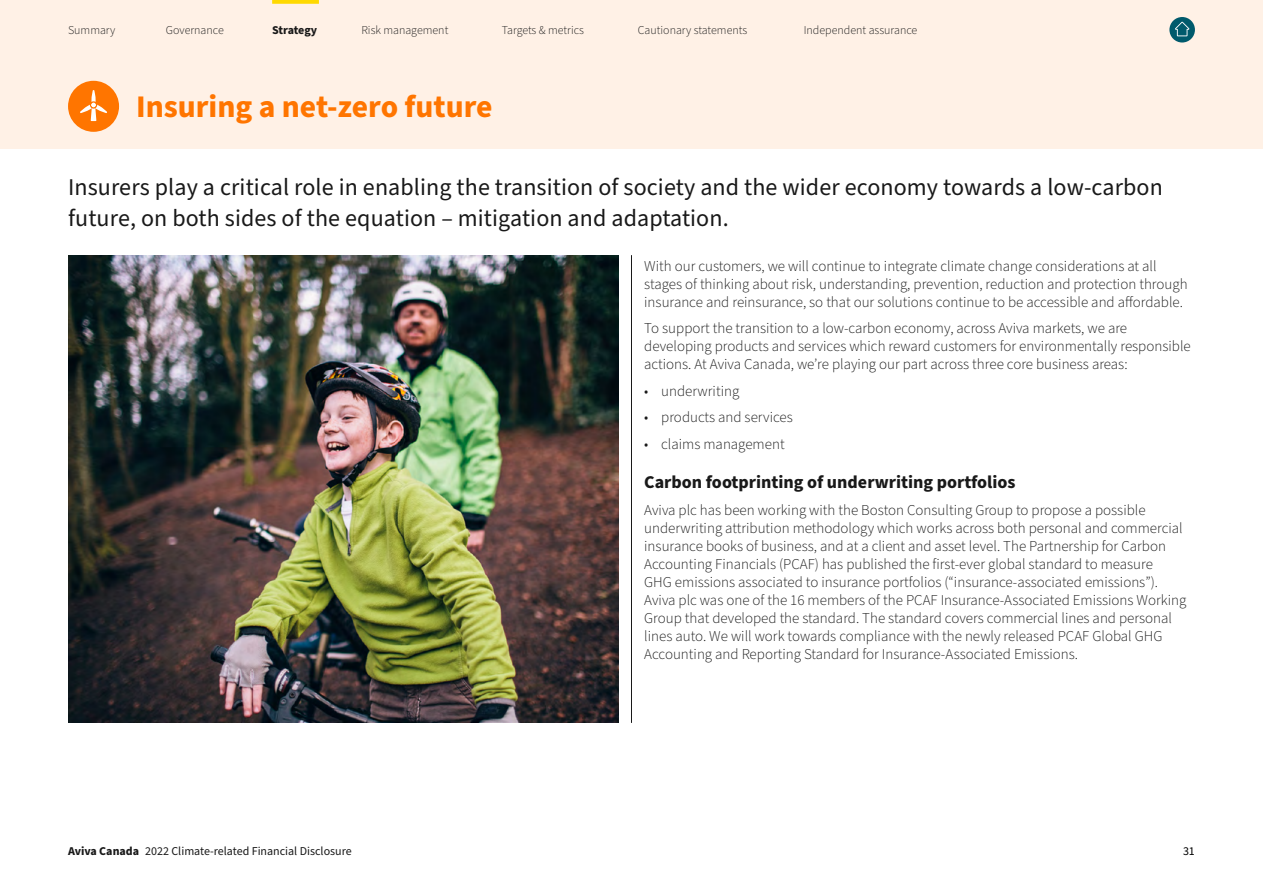
<style>
.page{position:relative;width:1263px;height:893px;background:#fff}
.page>*{position:absolute;margin:0;border:0;box-sizing:border-box;transform-origin:0 0}
.H1_Header{font:700 31.5px "Source Sans Pro";color:#ff7500}
.Lead-In_Body_Copy{font:24px/31.5px "Source Sans Pro";letter-spacing:.005em;color:#191919}
.H2_Subhead{font:700 18px "Source Sans Pro";color:#191919}
.Body_Copy{font:300 15px/18px "Source Sans Pro";color:#191919}
.t1{font:300 12px "Source Sans Pro";color:#191919}
.t2{font:12px "Source Sans Pro";color:#191919}
.t3{font:700 12px "Source Sans Pro";letter-spacing:-.02em;color:#191919}
.t4{font:12px "Source Sans Pro";color:#000}
.s1{font-weight:700}
</style>
<div class="page">
<div style="left:0;top:0;width:1263px;height:149px;background:#fff1e6"></div>
<hr style="left:631px;top:255px;width:1px;height:468px;background:#191919">
<img style="left:68px;top:255px;width:551px;height:467px">
<div style="left:68px;top:81px;width:51px;height:51px;background:#ff7500;border-radius:50%"></div>
<svg style="left:80px;top:90px;width:27px;height:31px"></svg>
<svg style="left:1169px;top:17px;width:26px;height:26px"></svg>
<svg style="left:1175px;top:22px;width:14px;height:14px"></svg>
<svg style="left:272px;top:0;width:47px;height:4px"></svg>
<p class="t1" style="left:68px;top:22px;width:49px">Summary</p>
<p class="t1" style="left:166px;top:22px;width:59px">Governance</p>
<p class="t3" style="left:272px;top:21px;width:47px">Strategy</p>
<p class="t1" style="left:361px;top:22px;width:88px">Risk management</p>
<p class="t1" style="left:502px;top:22px;width:84px">Targets &amp; metrics</p>
<p class="t1" style="left:638px;top:22px;width:111px">Cautionary statements</p>
<p class="t1" style="left:804px;top:22px;width:115px">Independent assurance</p>
<p class="H1_Header" style="left:136px;top:85px;width:358px">Insuring a net-zero future</p>
<p class="Lead-In_Body_Copy" style="left:68px;top:172px;width:1096px">Insurers play a critical role in enabling the transition of society and the wider economy towards a low-carbon future, on both sides of the equation – mitigation and adaptation.</p>
<p class="Body_Copy" style="left:644px;top:257px;width:545px">With our customers, we will continue to integrate climate change considerations at all stages of thinking about risk, understanding, prevention, reduction and protection through insurance and reinsurance, so that our solutions continue to be accessible and affordable.</p>
<p class="Body_Copy" style="left:644px;top:319px;width:548px">To support the transition to a low-carbon economy, across Aviva markets, we are developing products and services which reward customers for environmentally responsible actions. At Aviva Canada, we’re playing our part across three core business areas:</p>
<p class="Body_Copy" style="left:644px;top:382px;width:97px">• underwriting</p>
<p class="Body_Copy" style="left:644px;top:408px;width:150px">• products and services</p>
<p class="Body_Copy" style="left:644px;top:435px;width:142px">• claims management</p>
<p class="H2_Subhead" style="left:644px;top:470px;width:373px">Carbon footprinting of underwriting portfolios</p>
<p class="Body_Copy" style="left:644px;top:501px;width:544px">Aviva plc has been working with the Boston Consulting Group to propose a possible underwriting attribution methodology which works across both personal and commercial insurance books of business, and at a client and asset level. The Partnership for Carbon Accounting Financials (PCAF) has published the first-ever global standard to measure<br>GHG emissions associated to insurance portfolios (“insurance-associated emissions”).<br>Aviva plc was one of the 16 members of the PCAF Insurance-Associated Emissions Working Group that developed the standard. The standard covers commercial lines and personal lines auto. We will work towards compliance with the newly released PCAF Global GHG Accounting and Reporting Standard for Insurance-Associated Emissions.</p>
<p class="t2" style="left:68px;top:843px;width:285px"><span class="s1">Aviva Canada</span> 2022 Climate-related Financial Disclosure</p>
<p class="t4" style="left:1183px;top:843px;width:13px">31</p>
</div>
